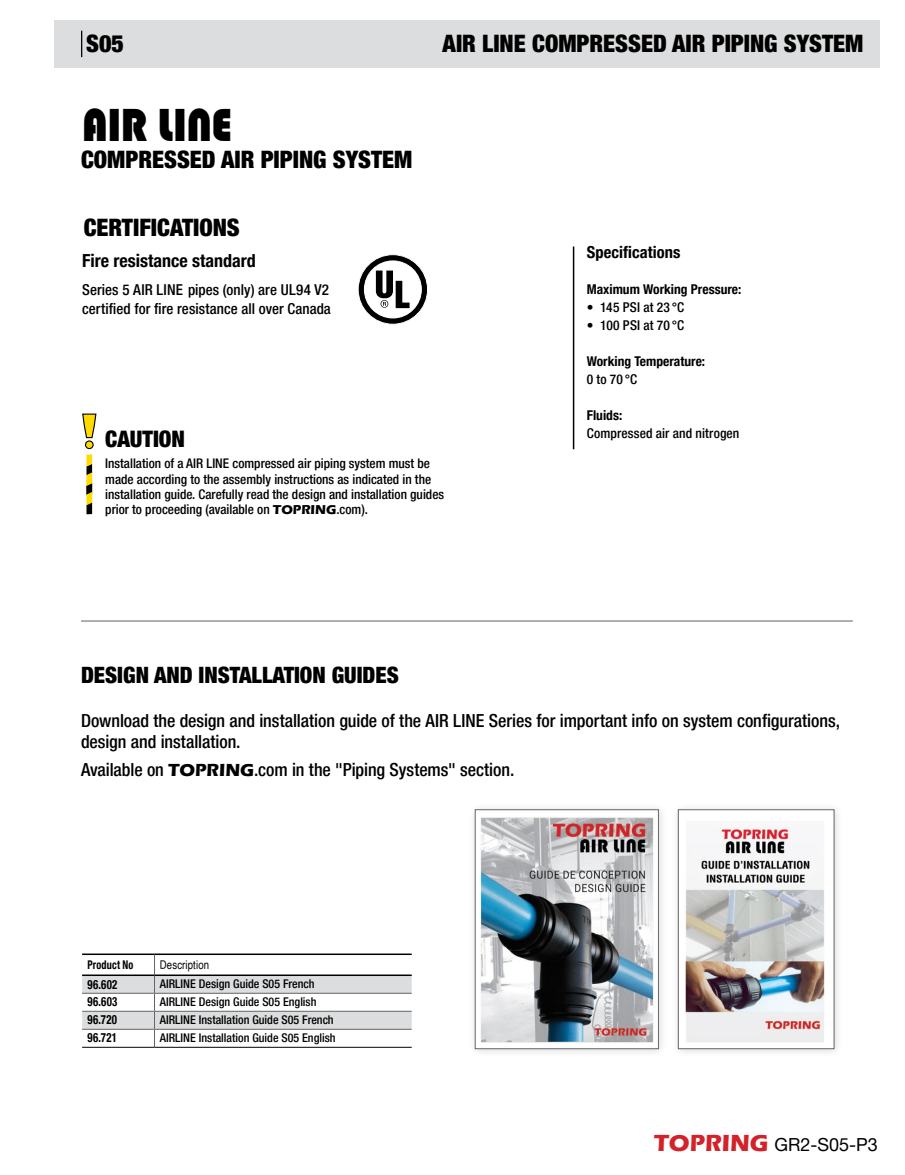
<style>
.page{position:relative;width:905px;height:1175px;background:#fff}
.page>*{position:absolute;margin:0;border:0;box-sizing:border-box;transform-origin:0 0}
.t1{font:900 45px "Blippo BT";color:#000;scale:.93 1}
.t2{font:900 condensed 24px "Helvetica Neue LT Pro";color:#000}
.t3{font:900 condensed 22.65px "Helvetica Neue LT Pro";color:#000}
.t4{font:900 condensed 22.5px "Helvetica Neue LT Pro";color:#000}
.t5{font:500 condensed 18px/21px "Helvetica Neue LT Pro";letter-spacing:-.005em;color:#000}
.t6{font:700 condensed 18px "Helvetica Neue LT Pro";color:#000}
.t7{font:18px "Helvetica Neue LT Pro";color:#000}
.t8{font:700 condensed 16.5px "Helvetica Neue LT Pro";letter-spacing:.005em;color:#000}
.t9{font:500 condensed 15px/19.5px "Helvetica Neue LT Pro";letter-spacing:.005em;color:#000}
.t10{font:500 condensed 13.5px "Helvetica Neue LT Pro";letter-spacing:.01em;color:#000}
.t11{font:700 condensed 13.5px "Helvetica Neue LT Pro";color:#000}
.t12{font:500 condensed 13.2px/15.1px "Helvetica Neue LT Pro";color:#000}
.t13{font:700 condensed 12.75px "Helvetica Neue LT Pro";letter-spacing:.03em;color:#000;scale:.85 1}
.t14{font:500 condensed 12px "Helvetica Neue LT Pro";color:#000}
.t15{font:12px "Helvetica";letter-spacing:.01em;color:#000;scale:.8 1}
.t16{font:700 condensed 12px "Helvetica Neue LT Pro";letter-spacing:.015em;color:#000;scale:.85 1}
.s1{font-family:"Eras ITC";font-weight:700;font-stretch:normal}
.s2{font-family:"Eras ITC";font-weight:700;font-size:24px;color:#d2232a}
</style>
<div class="page">
<div style="left:54px;top:20px;width:825px;height:48px;background:#dcddde"></div>
<svg style="left:81px;top:31px;width:1px;height:26px"></svg>
<hr style="left:81px;top:620px;width:771px;height:2px;background:#939598">
<div style="left:467px;top:802px;width:200px;height:256px;background:#000;opacity:.15"></div>
<img style="left:477px;top:811px;width:179px;height:236px">
<div style="left:475px;top:809px;width:183px;height:240px;border:1px solid #636466"></div>
<div style="left:670px;top:802px;width:173px;height:256px;background:#000;opacity:.15"></div>
<img style="left:680px;top:811px;width:152px;height:236px">
<div style="left:678px;top:809px;width:156px;height:240px;border:1px solid #636466"></div>
<svg style="left:82px;top:413px;width:15px;height:26px"></svg>
<div style="left:85px;top:441px;width:8px;height:7px;background:#ffdb00;border-radius:50%"></div>
<div style="left:85px;top:440px;width:9px;height:9px;border:1px solid #000;border-radius:50%"></div>
<svg style="left:86px;top:454px;width:6px;height:60px"></svg>
<hr style="left:573px;top:246px;width:1px;height:203px;background:#000">
<svg style="left:358px;top:255px;width:69px;height:69px"></svg>
<div style="left:358px;top:255px;width:69px;height:69px;border:1px solid #fff;border-radius:50%"></div>
<div style="left:364px;top:261px;width:57px;height:57px;background:#fff;border-radius:50%"></div>
<div style="left:364px;top:261px;width:57px;height:57px;border:1px solid #fff;border-radius:50%"></div>
<svg style="left:376px;top:270px;width:33px;height:38px"></svg>
<hr style="left:82px;top:1046px;width:72px;height:1px;background:#000">
<hr style="left:82px;top:953px;width:72px;height:2px;background:#000">
<hr style="left:154px;top:953px;width:257px;height:2px;background:#000">
<svg style="left:82px;top:955px;width:329px;height:91px"></svg>
<hr style="left:82px;top:974px;width:72px;height:2px;background:#000">
<hr style="left:154px;top:974px;width:257px;height:2px;background:#000">
<hr style="left:154px;top:1046px;width:257px;height:1px;background:#000">
<h2 class="t2" style="left:86px;top:30px;width:39px">S05</h2>
<h1 class="t1" style="left:82px;top:97px;width:162px">AIR LINE</h1>
<h2 class="t2" style="left:81px;top:146px;width:333px">COMPRESSED AIR PIPING SYSTEM</h2>
<h2 class="t2" style="left:84px;top:213px;width:158px">CERTIFICATIONS</h2>
<h2 class="t2" style="left:442px;top:30px;width:422px">AIR LINE COMPRESSED AIR PIPING SYSTEM</h2>
<h3 class="t6" style="left:82px;top:250px;width:175px">Fire resistance standard</h3>
<p class="t9" style="left:82px;top:279px;width:250px">Series 5 AIR LINE pipes (only) are UL94 V2 certified for fire resistance all over Canada</p>
<h3 class="t3" style="left:105px;top:425px;width:81px">CAUTION</h3>
<p class="t12" style="left:105px;top:456px;width:340px">Installation of a AIR LINE compressed air piping system must be made according to the assembly instructions as indicated in the installation guide. Carefully read the design and installation guides prior to proceeding (available on <span class="s1">TOPRING</span>.com).</p>
<h3 class="t4" style="left:81px;top:661px;width:319px">DESIGN AND INSTALLATION GUIDES</h3>
<p class="t8" style="left:586px;top:242px;width:95px">Specifications</p>
<p class="t11" style="left:586px;top:281px;width:156px">Maximum Working Pressure:</p>
<p class="t10" style="left:586px;top:299px;width:99px">• 145 PSI at 23°C</p>
<p class="t10" style="left:586px;top:317px;width:99px">• 100 PSI at 70 °C</p>
<p class="t11" style="left:586px;top:353px;width:120px">Working Temperature:</p>
<p class="t10" style="left:586px;top:371px;width:52px">0 to 70 °C</p>
<p class="t11" style="left:586px;top:407px;width:37px">Fluids:</p>
<p class="t10" style="left:586px;top:425px;width:154px">Compressed air and nitrogen</p>
<h3 class="t5" style="left:81px;top:710px;width:760px">Download the design and installation guide of the AIR LINE Series for important info on system configurations, design and installation.</h3>
<h3 class="t5" style="left:81px;top:758px;width:435px">Available on <span class="s1">TOPRING</span>.com in the "Piping Systems" section.</h3>
<p class="t16" style="left:87px;top:957px;width:56px">Product No</p>
<p class="t15" style="left:160px;top:955px;width:63px">Description</p>
<p class="t13" style="left:87px;top:976px;width:37px">96.602</p>
<p class="t14" style="left:160px;top:976px;width:156px">AIRLINE Design Guide S05 French</p>
<p class="t13" style="left:87px;top:994px;width:37px">96.603</p>
<p class="t14" style="left:160px;top:994px;width:158px">AIRLINE Design Guide S05 English</p>
<p class="t13" style="left:87px;top:1012px;width:36px">96.720</p>
<p class="t14" style="left:160px;top:1012px;width:175px">AIRLINE Installation Guide S05 French</p>
<p class="t13" style="left:87px;top:1030px;width:36px">96.721</p>
<p class="t14" style="left:160px;top:1030px;width:177px">AIRLINE Installation Guide S05 English</p>
<h3 class="t7" style="left:653px;top:1133px;width:226px"><span class="s2">TOPRING</span> GR2-S05-P3</h3>
</div>
